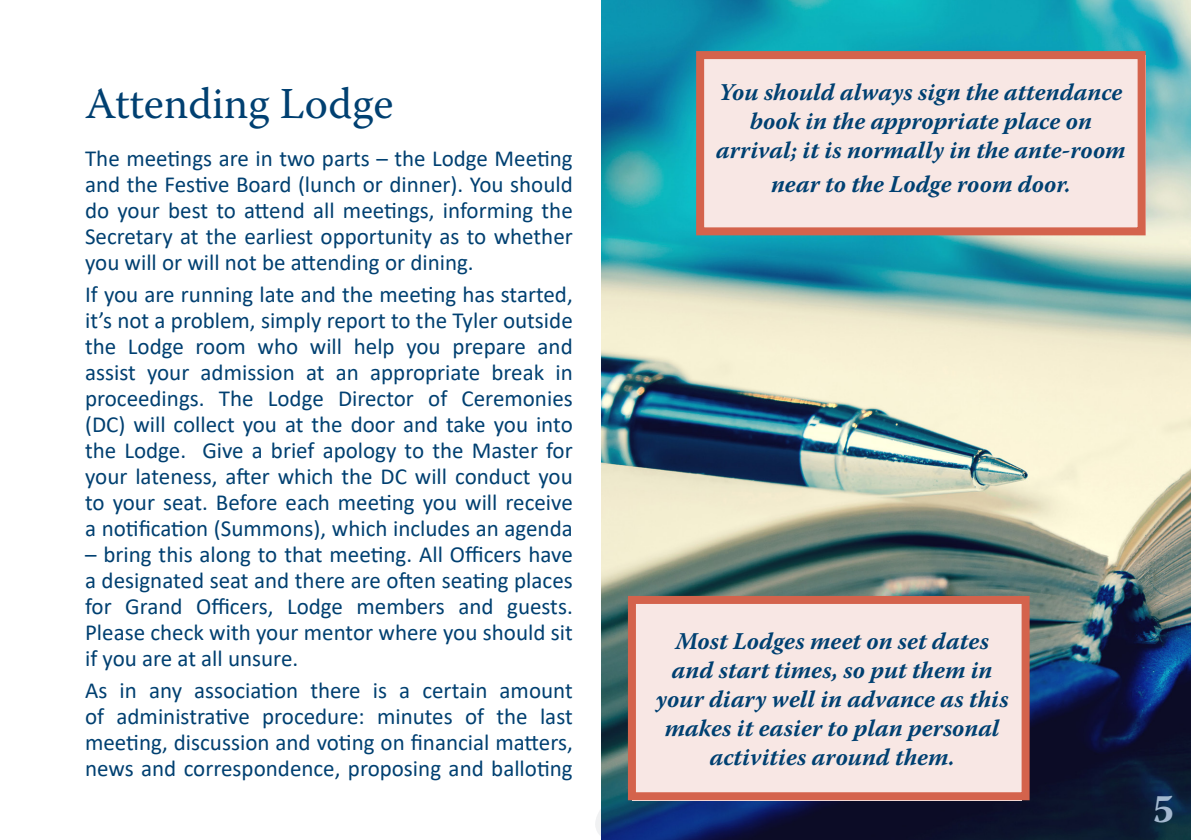
<style>
.page{position:relative;width:1191px;height:840px;background:#fff}
.page>*{position:absolute;margin:0;border:0;box-sizing:border-box;transform-origin:0 0}
.Section_Title{font:44px "Warnock Pro";color:#004071}
.Section_Title-2{font:700 40px "Warnock Pro";color:#a3b8cf}
.t1{font:italic 700 24px/28.8px "Warnock Pro";color:#004071;text-align:center}
._11_5pt_Calibri_Blue{font:23px/26px "Calibri";color:#004071;text-align:justify}
</style>
<div class="page">
<img style="left:601px;top:0;width:590px;height:839px">
<div style="left:700px;top:55px;width:445px;height:180px;background:#f8e7e4"></div>
<div style="left:696px;top:51px;width:449px;height:184px;border:8px solid #d4634c"></div>
<div style="left:632px;top:599px;width:394px;height:198px;background:#f8e7e4"></div>
<div style="left:628px;top:595px;width:401px;height:204px;border:8px solid #d4634c"></div>
<p class="Section_Title" style="left:85px;top:76px;width:310px">Attending Lodge</p>
<p class="_11_5pt_Calibri_Blue" style="left:85px;top:145px;width:489px">The meetings are in two parts – the Lodge Meeting and the Festive Board (lunch or dinner). You should do your best to attend all meetings, informing the Secretary at the earliest opportunity as to whether you will or will not be attending or dining.</p>
<p class="_11_5pt_Calibri_Blue" style="left:85px;top:281px;width:489px">If you are running late and the meeting has started, it’s not a problem, simply report to the Tyler outside the Lodge room who will help you prepare and assist your admission at an appropriate break in proceedings. The Lodge Director of Ceremonies (DC) will collect you at the door and take you into the Lodge. Give a brief apology to the Master for your lateness, after which the DC will conduct you to your seat. Before each meeting you will receive a notification (Summons), which includes an agenda</p>
<p class="_11_5pt_Calibri_Blue" style="left:85px;top:541px;width:489px">– bring this along to that meeting. All Officers have a designated seat and there are often seating places for Grand Officers, Lodge members and guests.<br>Please check with your mentor where you should sit if you are at all unsure.</p>
<p class="_11_5pt_Calibri_Blue" style="left:85px;top:676px;width:489px">As in any association there is a certain amount of administrative procedure: minutes of the last meeting, discussion and voting on financial matters, news and correspondence, proposing and balloting</p>
<p class="t1" style="left:716px;top:78px;width:411px">You should always sign the attendance book in the appropriate place on arrival; it is normally in the ante-room</p>
<p class="t1" style="left:771px;top:169px;width:301px">near to the Lodge room door.</p>
<p class="t1" style="left:656px;top:626px;width:354px">Most Lodges meet on set dates and start times, so put them in your diary well in advance as this makes it easier to plan personal activities around them.</p>
<p class="Section_Title-2" style="left:1152px;top:784px;width:23px">5</p>
</div>
